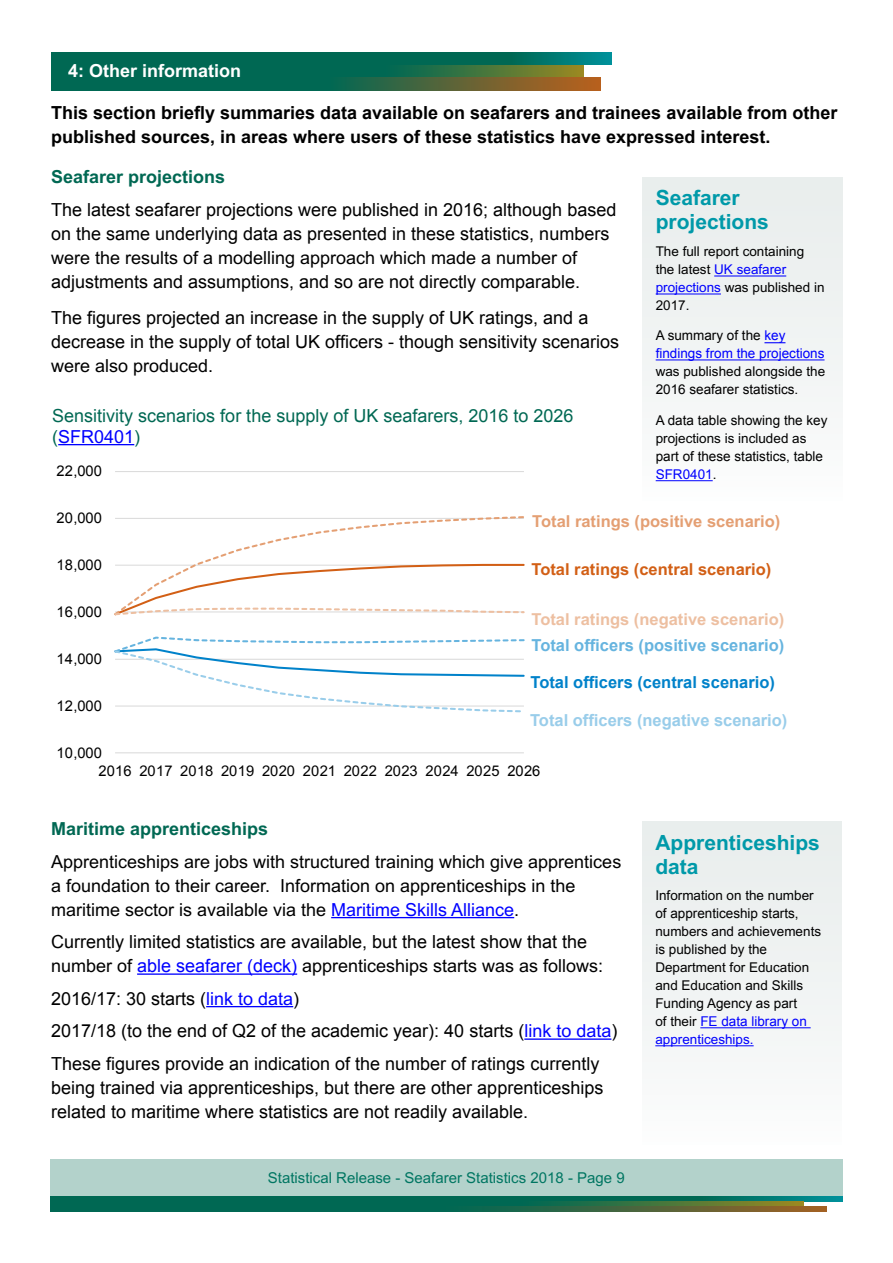
<style>
.page{position:relative;width:893px;height:1263px;background:#fff}
.page>*{position:absolute;margin:0;border:0;box-sizing:border-box;transform-origin:0 0}
.t1{font:21px/24px "Arial Bold MT2";color:#0099a9}
.t2{font:21px/24px "Arial Bold MT23";color:#0099a9}
.t3{font:18px/24px "Arial 28";color:#000}
.t4{font:18px/24px "Arial MT28";color:#000}
.t5{font:18px "Arial Bold MT4";color:#000}
.t6{font:18px "Arial Bold MT23";color:#000}
.t7{font:18px "Arial 28";color:#006853}
.t8{font:18px "Arial Bold MT23";color:#006853}
.t9{font:18px "Arial Bold MT23";color:#fff}
.t10{font:18px "Arial MT28";color:#00f}
.t11{font:16.5px "Arial Bold MT4";color:#99cdea}
.t12{font:16.5px "Arial Bold MT4";color:#66b4df}
.t13{font:16.5px "Arial Bold MT23";color:#e49f73}
.t14{font:16.5px "Arial Bold MT23";color:#edbfa1}
.t15{font:16.5px "Arial Bold MT4";color:#0082ca}
.t16{font:16.5px "Arial Bold MT23";color:#d25f15}
.t17{font:15px "Arial MT28";color:#007662}
.t18{font:14.7px "Arial MT28";letter-spacing:-.005em;color:#000}
.t19{font:14.7px "Arial 28";letter-spacing:-.005em;color:#000}
.t20{font:13.5px/18px "Arial 28";color:#000}
.t21{font:13.5px/18px "Arial MT28";color:#000}
.t22{font:13.5px/18px "Arial MT23";color:#000}
.t23{font:13.5px/18px "Arial 25";color:#00f}
.t24{font:13.5px "Arial MT28";color:#00f}
.s1{font-family:"Arial Bold 2"}
.s2{color:#00f}
.s3{color:#000}
.s4{font-family:"Arial"}
.s5{font-family:"Arial 28";color:#006853}
.s6{font-family:"Arial 28"}
.s7{font-family:"Arial 28";color:#00f}
.s8{font-family:"Arial MT28";color:#00f}
.s9{font-family:"Arial MT28"}
</style>
<div class="page">
<div style="left:50px;top:1160px;width:792px;height:36px;background:#b3d2cb"></div>
<svg style="left:50px;top:1196px;width:792px;height:5px;background:#006b59"></svg>
<svg style="left:50px;top:1201px;width:753px;height:5px;background:#1b6d4a"></svg>
<svg style="left:50px;top:1206px;width:777px;height:6px;background:#256647"></svg>
<div style="left:643px;top:177px;width:199px;height:323px;background:#f0f3f3"></div>
<hr style="left:656px;top:359px;width:168px;height:1px;background:#00f">
<hr style="left:656px;top:480px;width:57px;height:1px;background:#00f">
<svg style="left:764px;top:342px;width:21px;height:1px"></svg>
<hr style="left:656px;top:293px;width:65px;height:1px;background:#00f">
<hr style="left:714px;top:275px;width:72px;height:1px;background:#00f">
<hr style="left:331px;top:917px;width:183px;height:1px;background:#00f">
<hr style="left:137px;top:973px;width:160px;height:2px;background:#00f">
<hr style="left:206px;top:1006px;width:87px;height:1px;background:#00f">
<hr style="left:524px;top:1038px;width:87px;height:2px;background:#00f">
<div style="left:643px;top:822px;width:199px;height:323px;background:#f0f3f3"></div>
<hr style="left:700px;top:1027px;width:111px;height:1px;background:#00f">
<hr style="left:655px;top:1045px;width:99px;height:1px;background:#00f">
<hr style="left:115px;top:471px;width:409px;height:1px;background:#d9d9d9">
<hr style="left:115px;top:752px;width:409px;height:1px;background:#d9d9d9">
<svg style="left:115px;top:636px;width:409px;height:77px"></svg>
<svg style="left:115px;top:516px;width:409px;height:100px"></svg>
<hr style="left:58px;top:444px;width:76px;height:1px;background:#00f">
<svg style="left:51px;top:65px;width:533px;height:13px;background:#1c6d49"></svg>
<svg style="left:51px;top:52px;width:561px;height:13px;background:#006b59"></svg>
<svg style="left:51px;top:78px;width:550px;height:12px;background:#306544"></svg>
<p class="t9" style="left:68px;top:58px;width:175px">4: Other informati<span class="s1">o</span>n</p>
<p class="t5" style="left:51px;top:100px;width:788px">This section briefly summaries data available on seafarers and trainees available from other</p>
<p class="t6" style="left:51px;top:124px;width:721px">published sources, in areas where users of these statistics have expressed interest.</p>
<p class="t8" style="left:51px;top:164px;width:176px">Seafarer projections</p>
<p class="t3" style="left:51px;top:197px;width:567px">The latest seafarer projections were published in 2016; although based on the same underlying data as presented in these statistics, numbers</p>
<p class="t4" style="left:51px;top:245px;width:528px">were the results of a modelling approach which made a number of</p>
<p class="t3" style="left:51px;top:263px;width:539px;line-height:36.8px">adjustments and assumptions, and so are not directly comparable.<br>The figures projected an increase in the supply of UK ratings, and a</p>
<p class="t3" style="left:51px;top:330px;width:570px">decrease in the supply of total UK officers - though sensitivity scenarios</p>
<p class="t4" style="left:51px;top:354px;width:164px">were also produced.</p>
<p class="t1" style="left:656px;top:186px;width:115px">Seafarer projections</p>
<p class="t22" style="left:656px;top:242px;width:170px">The full report containing the latest <span class="s2">UK seafarer projections</span> was published in<br>2017.</p>
<p class="t23" style="left:656px;top:327px;width:170px"><span class="s3">A summary of the</span> key findings from the projection<span class="s4">s</span></p>
<p class="t21" style="left:656px;top:363px;width:171px">was published alongside the</p>
<p class="t20" style="left:656px;top:381px;width:144px">2016 seafarer statistics.</p>
<p class="t20" style="left:656px;top:411px;width:173px">A data table showing the key</p>
<p class="t21" style="left:656px;top:429px;width:152px">projections is included as</p>
<p class="t20" style="left:656px;top:447px;width:169px">part of these statistics, table</p>
<p class="t24" style="left:656px;top:465px;width:62px">SFR0401<span class="s3">.</span></p>
<p class="t7" style="left:52px;top:403px;width:523px">Sensitivity scenarios for the supply of UK seafarers, 2016 to 2026</p>
<p class="t10" style="left:52px;top:424px;width:90px"><span class="s5">(</span>SFR0401<span class="s5">)</span></p>
<p class="t19" style="left:57px;top:461px;width:47px">22,000</p>
<p class="t19" style="left:57px;top:508px;width:47px">20,000</p>
<p class="t19" style="left:57px;top:555px;width:47px">18,000</p>
<p class="t19" style="left:57px;top:602px;width:47px">16,000</p>
<p class="t19" style="left:57px;top:649px;width:47px">14,000</p>
<p class="t19" style="left:57px;top:696px;width:47px">12,000</p>
<p class="t19" style="left:57px;top:742px;width:47px">10,000</p>
<p class="t13" style="left:532px;top:510px;width:250px">Total ratings (positive scenario)</p>
<p class="t16" style="left:531px;top:557px;width:241px">Total ratings (central scenario)</p>
<p class="t14" style="left:531px;top:607px;width:254px">Total ratings (negative scenario)</p>
<p class="t12" style="left:531px;top:633px;width:254px">Total officers (positive scenario)</p>
<p class="t15" style="left:530px;top:670px;width:246px">Total officers (central scenario)</p>
<p class="t11" style="left:530px;top:708px;width:259px">Total officers (negative scenario)</p>
<p class="t18" style="left:99px;top:760px;width:443px"><span class="s6">2016</span> 2017 2018 2019 2020 2021 2022 2023 2024 2025 <span class="s6">2026</span></p>
<p class="t8" style="left:51px;top:816px;width:219px">Maritime apprenticeships</p>
<p class="t4" style="left:51px;top:849px;width:572px">Apprenticeships are jobs with structured training which give apprentices a foundation to their career. Information on apprenticeships in the maritime sector is available via the <span class="s2">Maritime Skills Alliance</span>.</p>
<p class="t3" style="left:51px;top:930px;width:538px">Currently limited statistics are available, but the latest show that the</p>
<p class="t4" style="left:51px;top:954px;width:554px">number of <span class="s7">able seafarer (deck)</span> apprenticeships starts was as follows:</p>
<p class="t3" style="left:51px;top:982px;width:568px;line-height:32.5px">2016/17: 30 starts (<span class="s8">link to data</span>)<br>2017/18 (to the end of Q2 of the academic year): 40 starts (<span class="s8">link to data</span>)<br>These figures provide an indication of the number of ratings currently</p>
<p class="t3" style="left:51px;top:1075px;width:554px">being trained via apprenticeships, but there are other apprenticeships related to maritime where statistics are not readily available.</p>
<p class="t17" style="left:268px;top:1168px;width:358px">Statistical Release - Seafarer Statistics 2018 - Page 9</p>
<p class="t2" style="left:655px;top:831px;width:166px">Apprenticeships data</p>
<p class="t21" style="left:655px;top:886px;width:160px">Information on the number</p>
<p class="t20" style="left:655px;top:904px;width:145px">of apprenticeship starts,</p>
<p class="t21" style="left:655px;top:922px;width:167px">numbers and achievements</p>
<p class="t20" style="left:655px;top:940px;width:113px">is published by the</p>
<p class="t21" style="left:655px;top:958px;width:155px">Department for Education and Education and Skills</p>
<p class="t20" style="left:655px;top:994px;width:153px">Funding Agency as part <span class="s9">of their</span> <span class="s2">FE data library on</span></p>
<p class="t24" style="left:655px;top:1030px;width:100px">apprenticeships.</p>
</div>
